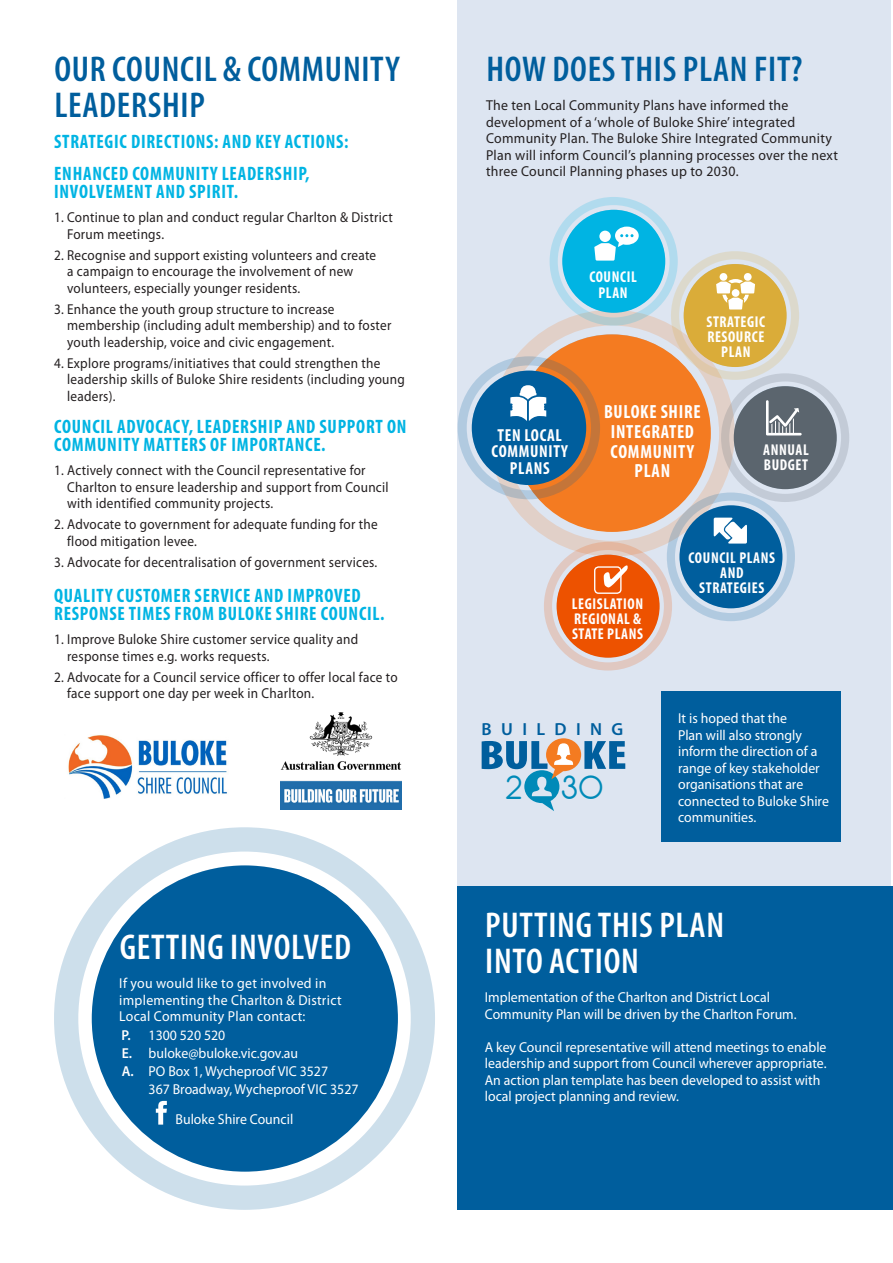
<style>
.page{position:relative;width:893px;height:1263px;background:#fff}
.page>*{position:absolute;margin:0;border:0;box-sizing:border-box;transform-origin:0 0}
.t1{font:900 condensed 41.25px "Myriad Pro";color:#005e9d;scale:1.22 1}
.t2{font:36.75px "Antipasto";color:#009ac3}
.t3{font:600 condensed 36px/36px "Myriad Pro";letter-spacing:.02em;color:#005e9d}
.t4{font:600 condensed 36px/36px "Myriad Pro";letter-spacing:.02em;color:#fff}
.text{font:700 condensed 19.5px/17.7px "Myriad Pro";letter-spacing:.04em;color:#00b4e3;scale:.96 1}
.text-2{font:700 condensed 19.05px/19.6px "Myriad Pro";letter-spacing:.04em;color:#fff;text-align:center;scale:.96 1}
.t5{font:600 17.55px "Myriad Pro";letter-spacing:.53em;color:#005e9d}
.text-3{font:700 condensed 17.4px/16.6px "Myriad Pro";letter-spacing:.04em;color:#fff;text-align:center;scale:.96 1}
.text-4{font:700 condensed 15.75px/15px "Myriad Pro";letter-spacing:.04em;color:#fff;text-align:center;scale:.96 1}
.text-5{font:14.4px/16.5px "Myriad Pro";letter-spacing:.02em;color:#231f20;scale:.92 1}
.text-6{font:14.4px/16.5px "Myriad Pro";color:#fff;scale:.96 1}
.text-7{font:14.4px/16.5px "Myriad Pro";letter-spacing:.02em;color:#231f20;scale:.96 1}
.text-8{font:14.4px/16.5px "Myriad Pro";letter-spacing:.02em;color:#fff;scale:.96 1}
.s1{font-weight:600}
</style>
<div class="page">
<div style="left:457px;top:0;width:434px;height:1209px;background:#dde5f1"></div>
<div style="left:457px;top:886px;width:436px;height:324px;background:#005e9d"></div>
<div style="left:489px;top:310px;width:246px;height:247px;border:16px solid #f47b21;border-radius:50%"></div>
<div style="left:513px;top:334px;width:198px;height:198px;background:#f47b21;border-radius:50%"></div>
<div style="left:458px;top:356px;width:142px;height:143px;border:9px solid #005e9d;border-radius:50%"></div>
<div style="left:472px;top:371px;width:114px;height:114px;background:#005e9d;border-radius:50%"></div>
<svg style="left:510px;top:385px;width:36px;height:36px"></svg>
<div style="left:671px;top:251px;width:128px;height:129px;border:8px solid #daac39;border-radius:50%"></div>
<div style="left:684px;top:264px;width:103px;height:103px;background:#daac39;border-radius:50%"></div>
<div style="left:721px;top:373px;width:128px;height:129px;border:8px solid #5b656e;border-radius:50%"></div>
<div style="left:734px;top:386px;width:103px;height:103px;background:#5b656e;border-radius:50%"></div>
<div style="left:667px;top:492px;width:128px;height:129px;border:8px solid #005e9d;border-radius:50%"></div>
<div style="left:679px;top:505px;width:103px;height:103px;background:#005e9d;border-radius:50%"></div>
<div style="left:544px;top:542px;width:128px;height:128px;border:8px solid #ed5200;border-radius:50%"></div>
<div style="left:557px;top:555px;width:103px;height:103px;background:#ed5200;border-radius:50%"></div>
<div style="left:550px;top:197px;width:128px;height:129px;border:8px solid #00b4e3;border-radius:50%"></div>
<div style="left:562px;top:210px;width:103px;height:103px;background:#00b4e3;border-radius:50%"></div>
<svg style="left:594px;top:227px;width:45px;height:34px"></svg>
<svg style="left:716px;top:273px;width:39px;height:36px"></svg>
<svg style="left:766px;top:400px;width:36px;height:35px"></svg>
<div style="left:594px;top:566px;width:28px;height:28px;border:1px solid #fff;border-radius:4px"></div>
<svg style="left:604px;top:565px;width:24px;height:22px"></svg>
<svg style="left:714px;top:518px;width:33px;height:26px"></svg>
<svg style="left:524px;top:738px;width:57px;height:73px"></svg>
<div style="left:661px;top:692px;width:180px;height:150px;background:#005e9d"></div>
<div style="left:54px;top:827px;width:381px;height:383px;border:24px solid #005e9d;border-radius:50%"></div>
<div style="left:92px;top:865px;width:306px;height:307px;background:#005e9d;border-radius:50%"></div>
<svg style="left:156px;top:1101px;width:11px;height:23px"></svg>
<img style="left:68px;top:735px;width:159px;height:64px">
<img style="left:280px;top:712px;width:121px;height:98px">
<p class="t3" style="left:54px;top:50px;width:347px">OUR COUNCIL &amp; COMMUNITY<br>LEADERSHIP</p>
<p class="text" style="left:54px;top:132px;width:308px">STRATEGIC DIRECTIONS: AND KEY ACTIONS:</p>
<p class="text" style="left:54px;top:165px;width:268px">ENHANCED COMMUNITY LEADERSHIP,<br>INVOLVEMENT AND SPIRIT.</p>
<p class="text-5" style="left:67px;top:209px;width:355px;text-indent:-13px">1. Continue to plan and conduct regular Charlton &amp; District<br>Forum meetings.</p>
<p class="text-5" style="left:67px;top:246px;width:337px;text-indent:-13px">2. Recognise and support existing volunteers and create a campaign to encourage the involvement of new volunteers, especially younger residents.</p>
<p class="text-5" style="left:67px;top:300px;width:354px;text-indent:-13px">3. Enhance the youth group structure to increase membership (including adult membership) and to foster youth leadership, voice and civic engagement.</p>
<p class="text-5" style="left:67px;top:354px;width:369px;text-indent:-13px">4. Explore programs/initiatives that could strengthen the leadership skills of Buloke Shire residents (including young leaders).</p>
<p class="text" style="left:54px;top:418px;width:368px">COUNCIL ADVOCACY, LEADERSHIP AND SUPPORT ON<br>COMMUNITY MATTERS OF IMPORTANCE.</p>
<p class="text-5" style="left:67px;top:462px;width:351px;text-indent:-13px">1. Actively connect with the Council representative for<br>Charlton to ensure leadership and support from Council with identified community projects.</p>
<p class="text-5" style="left:67px;top:516px;width:339px;text-indent:-13px">2. Advocate to government for adequate funding for the flood mitigation levee.</p>
<p class="text-5" style="left:54px;top:553px;width:353px">3. Advocate for decentralisation of government services.</p>
<p class="text" style="left:54px;top:587px;width:346px">QUALITY CUSTOMER SERVICE AND IMPROVED<br>RESPONSE TIMES FROM BULOKE SHIRE COUNCIL.</p>
<p class="text-5" style="left:67px;top:631px;width:318px;text-indent:-13px">1. Improve Buloke Shire customer service quality and response times e.g. works requests.</p>
<p class="text-5" style="left:67px;top:668px;width:361px;text-indent:-13px">2. Advocate for a Council service officer to offer local face to face support one day per week in Charlton.</p>
<p class="t4" style="left:120px;top:928px;width:233px">GETTING INVOLVED</p>
<p class="text-8" style="left:119px;top:975px;width:233px">If you would like to get involved in implementing the Charlton &amp; District<br>Local Community Plan contact:</p>
<p class="text-6" style="left:122px;top:1027px;width:110px"><span class="s1">P.</span> 1300 520 520</p>
<p class="text-6" style="left:122px;top:1045px;width:185px"><span class="s1">E.</span> buloke@buloke.vic.gov.au</p>
<p class="text-6" style="left:122px;top:1063px;width:216px"><span class="s1">A.</span> PO Box 1, Wycheproof VIC 3527</p>
<p class="text-6" style="left:149px;top:1081px;width:220px">367 Broadway, Wycheproof VIC 3527</p>
<p class="text-6" style="left:176px;top:1110px;width:124px">Buloke Shire Council</p>
<p class="t3" style="left:486px;top:50px;width:318px">HOW DOES THIS PLAN FIT?</p>
<p class="text-7" style="left:486px;top:97px;width:368px">The ten Local Community Plans have informed the development of a ‘whole of Buloke Shire’ integrated Community Plan. The Buloke Shire Integrated Community Plan will inform Council’s planning processes over the next three Council Planning phases up to 2030.</p>
<p class="text-3" style="left:492px;top:426px;width:81px">TEN LOCAL<br>COMMUNITY<br>PLANS</p>
<p class="text-4" style="left:589px;top:268px;width:51px;line-height:16.2px">COUNCIL<br>PLAN</p>
<p class="text-4" style="left:706px;top:314px;width:63px">STRATEGIC<br>RESOURCE<br>PLAN</p>
<p class="text-2" style="left:604px;top:402px;width:102px">BULOKE SHIRE<br>INTEGRATED<br>COMMUNITY<br>PLAN</p>
<p class="text-4" style="left:763px;top:442px;width:49px;text-align:left">ANNUAL<br>BUDGET</p>
<p class="text-4" style="left:689px;top:550px;width:92px">COUNCIL PLANS<br>AND<br>STRATEGIES</p>
<p class="text-4" style="left:572px;top:596px;width:76px;text-align:left">LEGISLATION<br>REGIONAL &amp;<br>STATE PLANS</p>
<p class="t5" style="left:482px;top:718px;width:143px">BUILDING</p>
<p class="text-6" style="left:678px;top:710px;width:159px">It is hoped that the<br>Plan will also strongly inform the direction of a range of key stakeholder organisations that are connected to Buloke Shire communities.</p>
<p class="t1" style="left:479px;top:732px;width:123px">BUL KE</p>
<h2 class="t2" style="left:504px;top:766px;width:101px">2 30</h2>
<p class="t4" style="left:485px;top:906px;width:241px">PUTTING THIS PLAN<br>INTO ACTION</p>
<p class="text-6" style="left:485px;top:989px;width:326px">Implementation of the Charlton and District Local<br>Community Plan will be driven by the Charlton Forum.</p>
<p class="text-6" style="left:485px;top:1038px;width:357px">A key Council representative will attend meetings to enable leadership and support from Council wherever appropriate.<br>An action plan template has been developed to assist with local project planning and review.</p>
</div>
